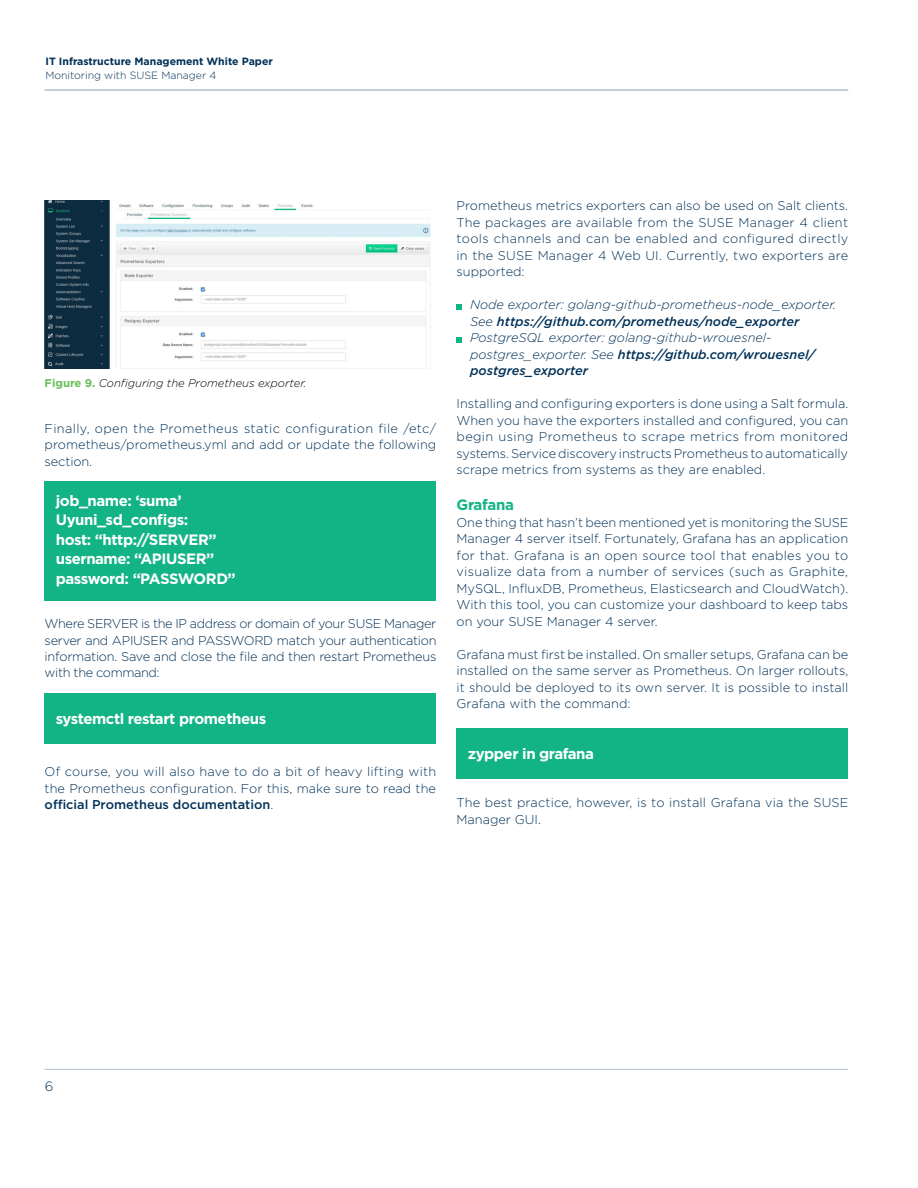
<style>
.page{position:relative;width:918px;height:1188px;background:#fff}
.page>*{position:absolute;margin:0;border:0;box-sizing:border-box;transform-origin:0 0}
.subhead_10_13-green{font:700 15px "Gotham";letter-spacing:-.03em;color:#fff}
.subhead_10_13-green-2{font:700 15px "Gotham";letter-spacing:-.02em;color:#12b385}
.t1{font:300 13.5px "Gotham";color:#003158}
.body_8_5_11{font:300 12.75px/16.5px "Gotham";color:#003158;text-align:justify}
.body_8_5_11_indent_i{font:italic 300 12.75px/16.5px "Gotham";color:#003158}
.subhead_10_13-green-3{font:italic 300 11.25px "Gotham";color:#000}
.t2{font:700 10.5px "Gotham";color:#003158}
.t3{font:300 10.5px "Gotham";color:#003158}
.s1{font-weight:700;font-style:normal;color:#6abf5a}
.s2{font-weight:500}
</style>
<div class="page">
<hr style="left:45px;top:1069px;width:803px;height:1px;background:#b1bdd1">
<hr style="left:45px;top:89px;width:803px;height:2px;background:#b1bdd1">
<svg style="left:457px;top:304px;width:5px;height:5px"></svg>
<svg style="left:457px;top:337px;width:5px;height:5px"></svg>
<img style="left:45px;top:200px;width:386px;height:169px">
<div style="left:45px;top:693px;width:391px;height:51px;background:#12b385"></div>
<div style="left:457px;top:728px;width:391px;height:51px;background:#12b385"></div>
<div style="left:45px;top:481px;width:391px;height:120px;background:#12b385"></div>
<p class="t2" style="left:45px;top:54px;width:229px">IT Infrastructure Management White Paper</p>
<p class="t3" style="left:45px;top:69px;width:173px">Monitoring with SUSE Manager 4</p>
<p class="subhead_10_13-green-3" style="left:45px;top:377px;width:263px"><span class="s1">Figure 9.</span> Configuring the Prometheus exporter.</p>
<p class="body_8_5_11" style="left:45px;top:420px;width:393px">Finally, open the Prometheus static configuration file /etc/ prometheus/prometheus.yml and add or update the following section.</p>
<p class="subhead_10_13-green" style="left:56px;top:491px;width:127px">job_name: ‘suma’</p>
<p class="subhead_10_13-green" style="left:56px;top:510px;width:134px">Uyuni_sd_configs:</p>
<p class="subhead_10_13-green" style="left:56px;top:530px;width:162px">host: “http://SERVER”</p>
<p class="subhead_10_13-green" style="left:56px;top:549px;width:160px">username: “APIUSER”</p>
<p class="subhead_10_13-green" style="left:56px;top:569px;width:181px">password: “PASSWORD”</p>
<p class="body_8_5_11" style="left:45px;top:615px;width:393px">Where SERVER is the IP address or domain of your SUSE Manager server and APIUSER and PASSWORD match your authentication information. Save and close the file and then restart Prometheus with the command:</p>
<p class="subhead_10_13-green" style="left:56px;top:709px;width:212px">systemctl restart prometheus</p>
<p class="body_8_5_11" style="left:45px;top:763px;width:393px">Of course, you will also have to do a bit of heavy lifting with the Prometheus configuration. For this, make sure to read the <span class="s2">official Prometheus documentation</span>.</p>
<p class="body_8_5_11" style="left:457px;top:197px;width:393px">Prometheus metrics exporters can also be used on Salt clients.<br>The packages are available from the SUSE Manager 4 client tools channels and can be enabled and configured directly in the SUSE Manager 4 Web UI. Currently, two exporters are supported:</p>
<p class="body_8_5_11_indent_i" style="left:470px;top:297px;width:368px">Node exporter: golang-github-prometheus-node_exporter.<br>See <span class="s2">https://github.com/prometheus/node_exporter</span></p>
<p class="body_8_5_11_indent_i" style="left:470px;top:330px;width:347px">PostgreSQL exporter: golang-github-wrouesnel&shy;postgres_exporter. See <span class="s2">https://github.com/wrouesnel/ postgres_exporter</span></p>
<p class="body_8_5_11" style="left:457px;top:395px;width:393px">Installing and configuring exporters is done using a Salt formula.<br>When you have the exporters installed and configured, you can begin using Prometheus to scrape metrics from monitored systems. Service discovery instructs Prometheus to automatically scrape metrics from systems as they are enabled.</p>
<p class="subhead_10_13-green-2" style="left:457px;top:495px;width:59px">Grafana</p>
<p class="body_8_5_11" style="left:457px;top:514px;width:393px">One thing that hasn’t been mentioned yet is monitoring the SUSE Manager 4 server itself. Fortunately, Grafana has an application for that. Grafana is an open source tool that enables you to visualize data from a number of services (such as Graphite, MySQL, InfluxDB, Prometheus, Elasticsearch and CloudWatch).<br>With this tool, you can customize your dashboard to keep tabs on your SUSE Manager 4 server.</p>
<p class="body_8_5_11" style="left:457px;top:646px;width:393px">Grafana must first be installed. On smaller setups, Grafana can be installed on the same server as Prometheus. On larger rollouts, it should be deployed to its own server. It is possible to install Grafana with the command:</p>
<p class="subhead_10_13-green" style="left:468px;top:744px;width:128px">zypper in grafana</p>
<p class="body_8_5_11" style="left:457px;top:794px;width:393px">The best practice, however, is to install Grafana via the SUSE<br>Manager GUI.</p>
<p class="t1" style="left:45px;top:1077px;width:10px">6</p>
</div>
